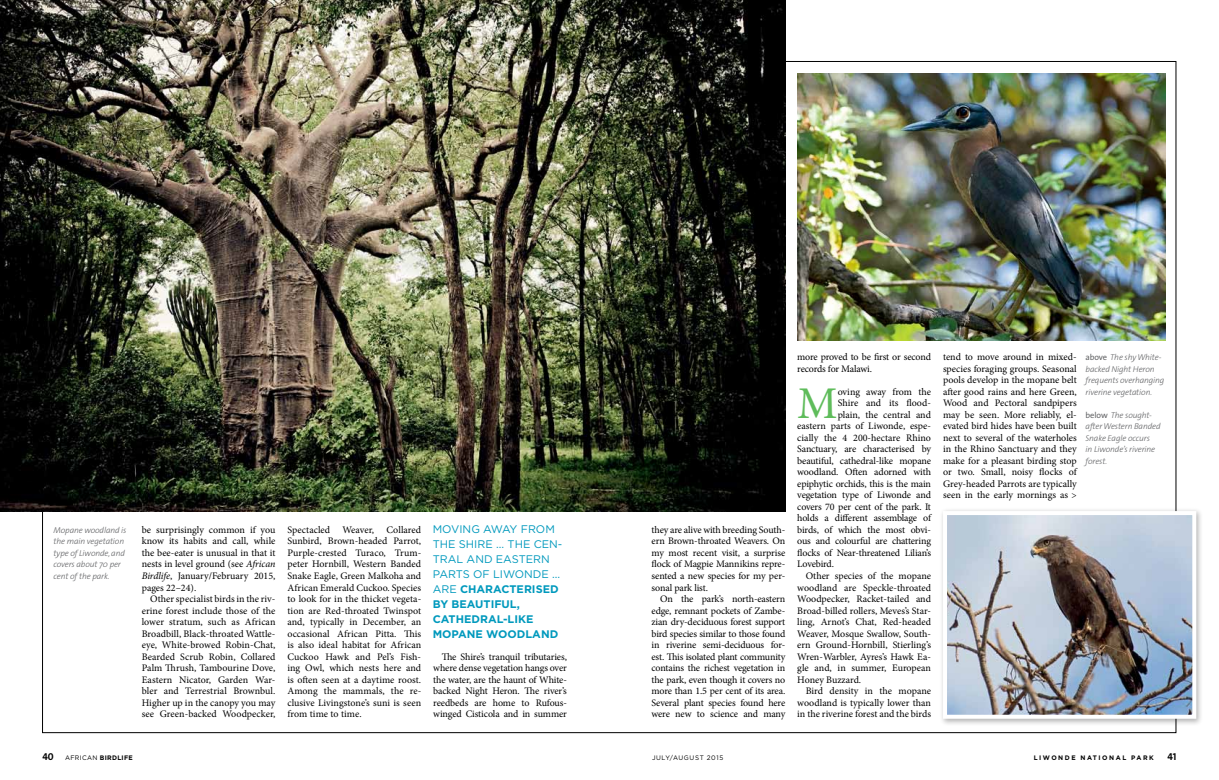
<style>
.page{position:relative;width:1219px;height:780px;background:#fff}
.page>*{position:absolute;margin:0;border:0;box-sizing:border-box;transform-origin:0 0}
.t1{font:45.4px "Minion Pro";color:#5fbc5b}
.t2{font:11px/15px "Gotham";color:#0099bd}
.t3{font:10px/11.5px "Minion Pro";letter-spacing:-.01em;color:#000;text-align:justify}
.t4{font:10px "The Sans Bold Caps";color:#000}
.t5{font:italic 300 8.5px/11.5px "The Sans";letter-spacing:-.015em;color:#636466}
.t6{font:700 6.5px "Gotham";letter-spacing:.24em;color:#000}
.t7{font:700 6.5px "Gotham";letter-spacing:.05em;color:#000}
.t8{font:6.5px "Gotham";letter-spacing:.1em;color:#000}
.s1{font-style:italic}
.s2{font-weight:700}
.s3{font-size:9.5px}
.s4{font-weight:400;font-style:normal}
.s5{font-family:"The Sans Bold Caps";font-weight:400;font-size:10px}
.s6{font-weight:400}
</style>
<div class="page">
<div style="left:939px;top:507px;width:265px;height:219px;background:#000;opacity:.3"></div>
<img style="left:948px;top:516px;width:243px;height:197px">
<div style="left:943px;top:511px;width:253px;height:207px;border:4px solid #fff"></div>
<img style="left:0;top:0;width:785px;height:511px">
<img style="left:797px;top:74px;width:368px;height:266px">
<p class="t5" style="left:54px;top:524px;width:74px">Mopane woodland is the main vegetation type of Liwonde, and covers about 70 per cent of the park.</p>
<p class="t3" style="left:142px;top:524px;width:135px">be surprisingly common if you know its habits and call, while the bee-eater is unusual in that it nests in level ground (see <span class="s1">African Birdlife</span>, January/February 2015, pages 22–24).</p>
<p class="t3" style="left:142px;top:593px;width:135px;text-indent:8px">Other specialist birds in the riv&shy;erine forest include those of the lower stratum, such as African Broadbill, Black-throated Wattle&shy;eye, White-browed Robin-Chat, Bearded Scrub Robin, Collared Palm Thrush, Tambourine Dove, Eastern Nicator, Garden War&shy;bler and Terrestrial Brownbul.<br>Higher up in the canopy you may see Green-backed Woodpecker,</p>
<p class="t3" style="left:287px;top:524px;width:135px">Spectacled Weaver, Collared Sunbird, Brown-headed Parrot, Purple-crested Turaco, Trum&shy;peter Hornbill, Western Banded Snake Eagle, Green Malkoha and African Emerald Cuckoo. Species to look for in the thicket vegeta&shy;tion are Red-throated Twinspot and, typically in December, an occasional African Pitta. This is also ideal habitat for African Cuckoo Hawk and Pel’s Fish&shy;ing Owl, which nests here and is often seen at a daytime roost.<br>Among the mammals, the re&shy;clusive Livingstone’s suni is seen from time to time.</p>
<p class="t2" style="left:433px;top:521px;width:131px">MOVING AWAY FROM<br>THE SHIRE ... THE CEN-<br>TRAL AN D EASTERN<br>PARTS OF LIWON DE ...<br>ARE <span class="s2">CHARACTERISED<br>BY BEAUTIFUL,<br>CATHEDRAL-LIKE<br>MOPANE WOODLAND</span></p>
<p class="t3" style="left:433px;top:650px;width:135px;text-indent:8px">The Shire’s tranquil tributaries, where dense vegetation hangs over the water, are the haunt of White&shy;backed Night Heron. The river’s reedbeds are home to Rufous&shy;winged Cisticola and in summer</p>
<p class="t3" style="left:651px;top:524px;width:135px">they are alive with breeding South&shy;ern Brown-throated Weavers. On my most recent visit, a surprise flock of Magpie Mannikins repre&shy;sented a new species for my per&shy;sonal park list.</p>
<p class="t3" style="left:651px;top:593px;width:135px;text-indent:8px">On the park’s north-eastern edge, remnant pockets of Zambe&shy;zian dry-deciduous forest support bird species similar to those found in riverine semi-deciduous for&shy;est. This isolated plant community contains the richest vegetation in the park, even though it covers no more than 1.5 per cent of its area.<br>Several plant species found here were new to science and many</p>
<p class="t3" style="left:797px;top:351px;width:135px">more proved to be first or second records for Malawi.</p>
<h1 class="t1" style="left:797px;top:373px;width:42px">M</h1>
<p class="t3" style="left:838px;top:386px;width:95px">oving away from the</p>
<p class="t3" style="left:838px;top:397px;width:95px">Shire and its flood-</p>
<p class="t3" style="left:838px;top:409px;width:95px">plain, the central and</p>
<p class="t3" style="left:797px;top:420px;width:135px">eastern parts of Liwonde, espe-</p>
<p class="t3" style="left:797px;top:432px;width:135px">cially the 4 200-hectare Rhino</p>
<p class="t3" style="left:797px;top:443px;width:135px">Sanctuary, are characterised by</p>
<p class="t3" style="left:797px;top:455px;width:135px">beautiful, cathedral-like mopane</p>
<p class="t3" style="left:797px;top:466px;width:135px">woodland. Often adorned with</p>
<p class="t3" style="left:797px;top:478px;width:135px">epiphytic orchids, this is the main</p>
<p class="t3" style="left:797px;top:489px;width:135px">vegetation type of Liwonde and</p>
<p class="t3" style="left:797px;top:501px;width:135px">covers 70 per cent of the park. It</p>
<p class="t3" style="left:797px;top:512px;width:135px">holds a different assemblage of</p>
<p class="t3" style="left:797px;top:524px;width:135px">birds, of which the most obvi-</p>
<p class="t3" style="left:797px;top:535px;width:135px">ous and colourful are chattering</p>
<p class="t3" style="left:797px;top:547px;width:135px">flocks of Near-threatened Lilian’s</p>
<p class="t3" style="left:797px;top:558px;width:38px">Lovebird.</p>
<p class="t3" style="left:806px;top:570px;width:127px">Other species of the mopane</p>
<p class="t3" style="left:797px;top:581px;width:135px">woodland are Speckle-throated</p>
<p class="t3" style="left:797px;top:593px;width:135px">Woodpecker, Racket-tailed and</p>
<p class="t3" style="left:797px;top:604px;width:135px">Broad-billed rollers, Meves’s Star-</p>
<p class="t3" style="left:797px;top:616px;width:135px">ling, Arnot’s Chat, Red-headed</p>
<p class="t3" style="left:797px;top:627px;width:135px">Weaver, Mosque Swallow, South-</p>
<p class="t3" style="left:797px;top:639px;width:135px">ern Ground-Hornbill, Stierling’s</p>
<p class="t3" style="left:797px;top:650px;width:134px">Wren-Warbler, Ayres’s Hawk Ea-</p>
<p class="t3" style="left:797px;top:662px;width:135px">gle and, in summer, European</p>
<p class="t3" style="left:797px;top:673px;width:65px">Honey Buzzard.</p>
<p class="t3" style="left:806px;top:685px;width:127px">Bird density in the mopane</p>
<p class="t3" style="left:797px;top:696px;width:135px">woodland is typically lower than</p>
<p class="t3" style="left:797px;top:708px;width:135px">in the riverine forest and the birds</p>
<p class="t3" style="left:943px;top:351px;width:135px">tend to move around in mixed&shy;species foraging groups. Seasonal pools develop in the mopane belt after good rains and here Green, Wood and Pectoral sandpipers may be seen. More reliably, el&shy;evated bird hides have been built next to several of the waterholes in the Rhino Sanctuary and they make for a pleasant birding stop or two. Small, noisy flocks of Grey-headed Parrots are typically seen in the early mornings as <span class="s3">&gt;</span></p>
<p class="t5" style="left:1086px;top:351px;width:80px"><span class="s4">above</span> The shy White&shy;backed Night Heron frequents overhanging riverine vegetation.</p>
<p class="t5" style="left:1086px;top:409px;width:76px"><span class="s4">below</span> The sought&shy;after Western Banded<br>Snake Eagle occurs<br>in Liwonde’s riverine forest.</p>
<p class="t7" style="left:42px;top:753px;width:92px"><span class="s5">40</span> <span class="s6">AFRICAN</span> BIRDLIFE</p>
<p class="t8" style="left:652px;top:753px;width:73px">JULY/AUGUST 2015</p>
<p class="t6" style="left:1034px;top:753px;width:121px">LIWONDE NATIONAL PARK</p>
<p class="t4" style="left:1167px;top:747px;width:11px">41</p>
</div>
